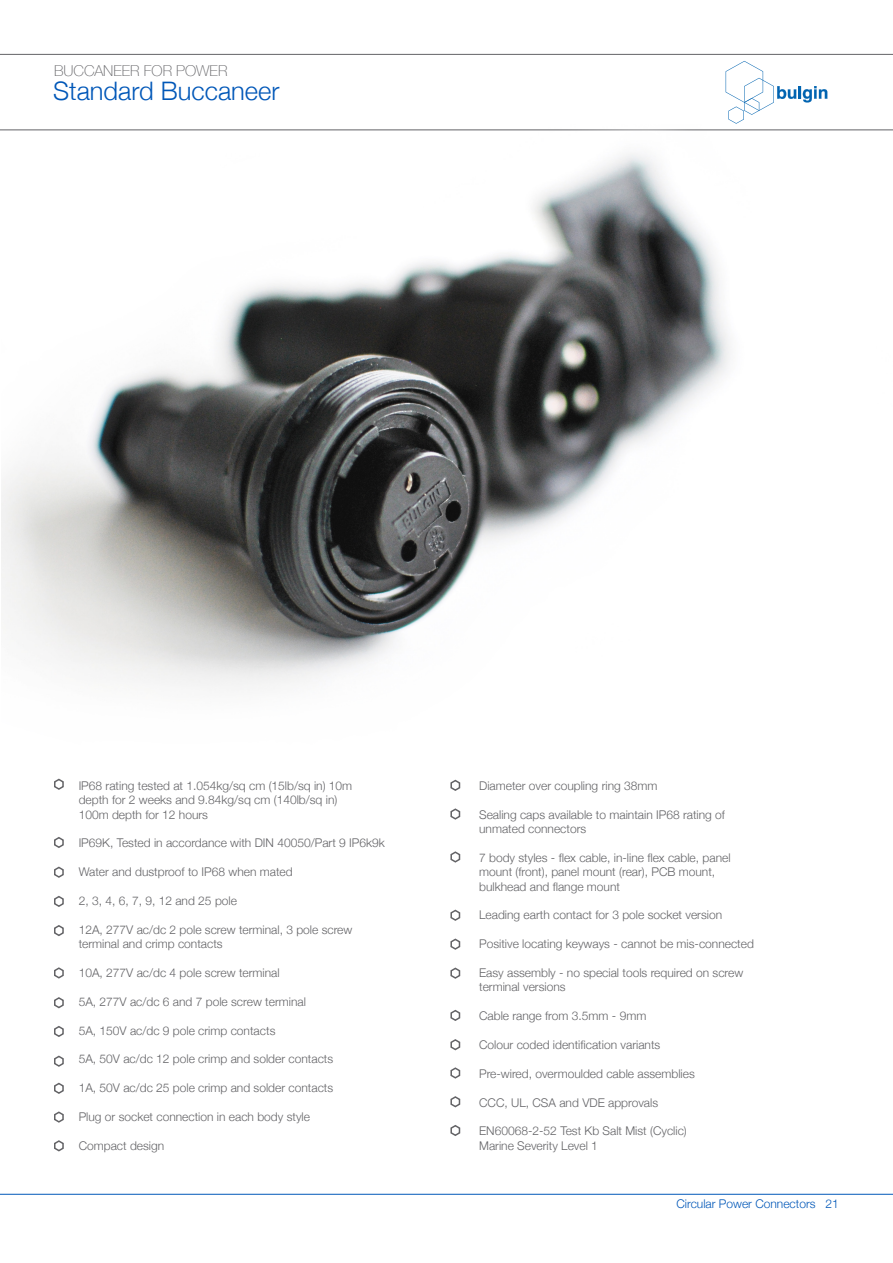
<style>
.page{position:relative;width:893px;height:1263px;background:#fff}
.page>*{position:absolute;margin:0;border:0;box-sizing:border-box;transform-origin:0 0}
.t1{font:300 25.5px "Helvetica Neue";color:#0057b8}
.t2{font:100 15px "Helvetica Neue";color:#636366}
.t3{font:300 12px/14.4px "Helvetica Neue";color:#636366}
.t4{font:300 12px "Helvetica Neue";color:#0057b8}
</style>
<div class="page">
<svg style="left:726px;top:61px;width:101px;height:63px"></svg>
<hr style="left:0;top:54px;width:893px;height:1px;background:#636366">
<hr style="left:0;top:129px;width:893px;height:1px;background:#636366">
<hr style="left:0;top:1194px;width:893px;height:1px;background:#0057b8">
<img style="left:1px;top:129px;width:892px;height:561px">
<svg style="left:54px;top:778px;width:10px;height:12px"></svg>
<svg style="left:54px;top:866px;width:10px;height:12px"></svg>
<svg style="left:54px;top:895px;width:10px;height:12px"></svg>
<svg style="left:54px;top:925px;width:10px;height:11px"></svg>
<svg style="left:54px;top:967px;width:10px;height:12px"></svg>
<svg style="left:54px;top:997px;width:10px;height:12px"></svg>
<svg style="left:54px;top:1026px;width:10px;height:11px"></svg>
<svg style="left:54px;top:1055px;width:10px;height:12px"></svg>
<svg style="left:54px;top:1082px;width:10px;height:12px"></svg>
<svg style="left:54px;top:1111px;width:10px;height:12px"></svg>
<svg style="left:54px;top:1140px;width:10px;height:12px"></svg>
<svg style="left:450px;top:779px;width:11px;height:12px"></svg>
<svg style="left:450px;top:808px;width:11px;height:12px"></svg>
<svg style="left:450px;top:851px;width:11px;height:12px"></svg>
<svg style="left:450px;top:909px;width:11px;height:12px"></svg>
<svg style="left:450px;top:938px;width:11px;height:12px"></svg>
<svg style="left:450px;top:967px;width:11px;height:12px"></svg>
<svg style="left:450px;top:1009px;width:11px;height:12px"></svg>
<svg style="left:450px;top:1039px;width:11px;height:12px"></svg>
<svg style="left:450px;top:1067px;width:11px;height:12px"></svg>
<svg style="left:450px;top:1096px;width:11px;height:12px"></svg>
<svg style="left:450px;top:1125px;width:11px;height:11px"></svg>
<svg style="left:54px;top:837px;width:10px;height:11px"></svg>
<p class="t2" style="left:54px;top:59px;width:175px">BUCCANEER FOR POWER</p>
<h1 class="t1" style="left:53px;top:70px;width:228px">Standard Buccaneer</h1>
<p class="t3" style="left:79px;top:777px;width:275px">IP68 rating tested at 1.054kg/sq cm (15lb/sq in) 10m depth for 2 weeks and 9.84kg/sq cm (140lb/sq in)<br>100m depth for 12 hours</p>
<p class="t3" style="left:79px;top:835px;width:308px">IP69K, Tested in accordance with DIN 40050/Part 9 IP6k9k</p>
<p class="t3" style="left:79px;top:864px;width:216px">Water and dustproof to IP68 when mated</p>
<p class="t3" style="left:79px;top:893px;width:160px">2, 3, 4, 6, 7, 9, 12 and 25 pole</p>
<p class="t3" style="left:79px;top:921px;width:275px">12A, 277V ac/dc 2 pole screw terminal, 3 pole screw terminal and crimp contacts</p>
<p class="t3" style="left:79px;top:965px;width:202px">10A, 277V ac/dc 4 pole screw terminal</p>
<p class="t3" style="left:79px;top:993px;width:229px">5A, 277V ac/dc 6 and 7 pole screw terminal</p>
<p class="t3" style="left:79px;top:1022px;width:198px">5A, 150V ac/dc 9 pole crimp contacts</p>
<p class="t3" style="left:79px;top:1051px;width:256px">5A, 50V ac/dc 12 pole crimp and solder contacts</p>
<p class="t3" style="left:79px;top:1080px;width:256px">1A, 50V ac/dc 25 pole crimp and solder contacts</p>
<p class="t3" style="left:79px;top:1109px;width:233px">Plug or socket connection in each body style</p>
<p class="t3" style="left:79px;top:1137px;width:87px">Compact design</p>
<p class="t3" style="left:479px;top:777px;width:180px">Diameter over coupling ring 38mm</p>
<p class="t3" style="left:479px;top:806px;width:247px">Sealing caps available to maintain IP68 rating of unmated connectors</p>
<p class="t3" style="left:479px;top:849px;width:253px">7 body styles - flex cable, in-line flex cable, panel mount (front), panel mount (rear), PCB mount, bulkhead and flange mount</p>
<p class="t3" style="left:479px;top:907px;width:244px">Leading earth contact for 3 pole socket version</p>
<p class="t3" style="left:479px;top:936px;width:276px">Positive locating keyways - cannot be mis-connected</p>
<p class="t3" style="left:479px;top:965px;width:266px">Easy assembly - no special tools required on screw terminal versions</p>
<p class="t3" style="left:479px;top:1008px;width:169px">Cable range from 3.5mm - 9mm</p>
<p class="t3" style="left:479px;top:1037px;width:183px">Colour coded identification variants</p>
<p class="t3" style="left:479px;top:1065px;width:217px">Pre-wired, overmoulded cable assemblies</p>
<p class="t3" style="left:479px;top:1094px;width:180px">CCC, UL, CSA and VDE approvals</p>
<p class="t3" style="left:479px;top:1123px;width:209px">EN60068-2-52 Test Kb Salt Mist (Cyclic)<br>Marine Severity Level 1</p>
<p class="t4" style="left:676px;top:1194px;width:164px">Circular Power Connectors 21</p>
</div>
